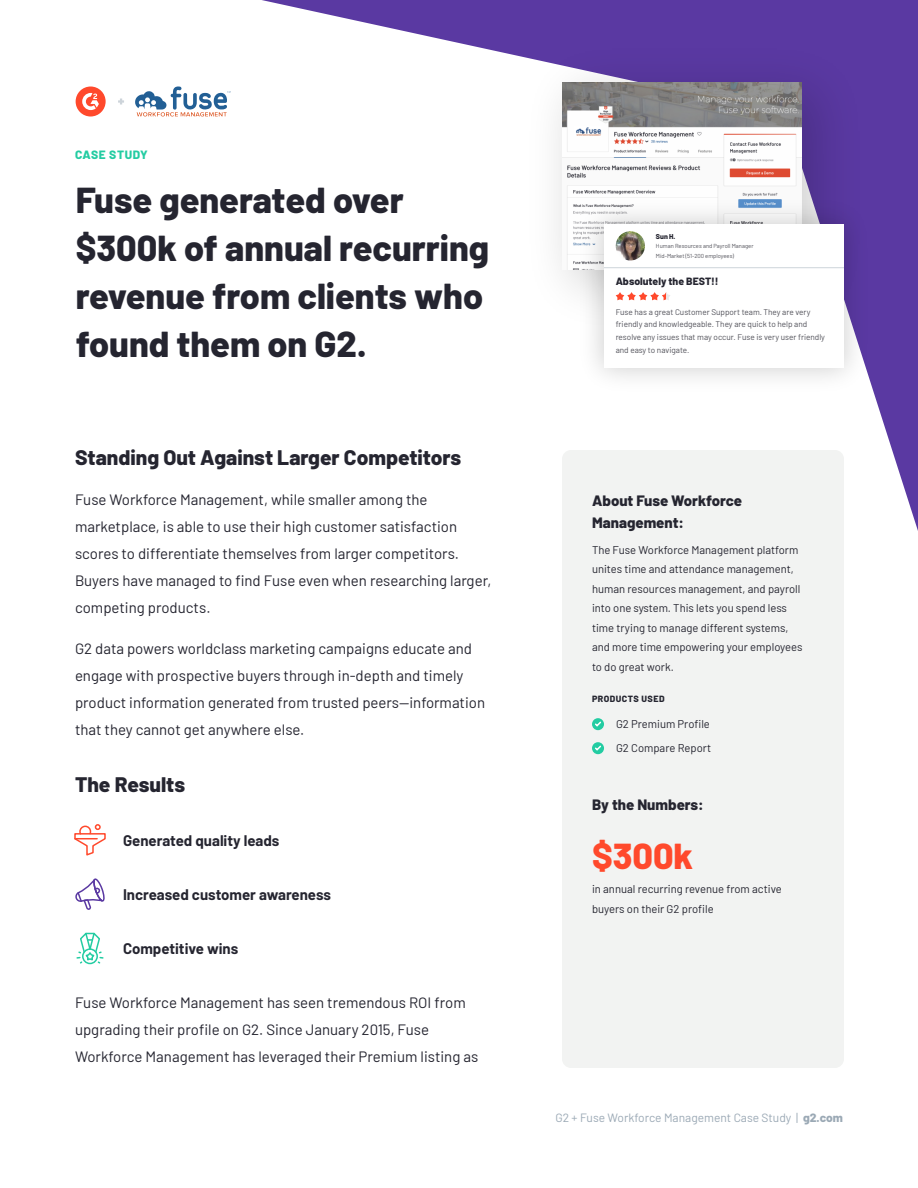
<style>
.page{position:relative;width:918px;height:1188px;background:#fff}
.page>*{position:absolute;margin:0;border:0;box-sizing:border-box;transform-origin:0 0}
.t1{font:800 36px/48px "Barlow";color:#252530}
.t2{font:800 36px "Barlow";color:#ff492c}
.t3{font:800 21px "Barlow";color:#252530}
.t4{font:15px/27px "Barlow";color:#252530}
.t5{font:700 15px "Barlow";color:#252530}
.t6{font:800 15px/22.5px "Barlow";color:#252530}
.t7{font:12px "Barlow";color:#9ba9b5}
.t8{font:800 12px "Barlow";letter-spacing:.045em;color:#23cca2}
.t9{font:11.25px/19.5px "Barlow";color:#252530}
.t10{font:800 10.5px "Barlow";color:#252530}
.t11{font:800 9px "Barlow";letter-spacing:.05em;color:#252530}
.t12{font:8.25px/12.9px "Barlow";color:#515159}
.t13{font:800 7.05px "Barlow";color:#252530}
.t14{font:5.85px/9.3px "Barlow";color:#515159}
.s1{font-weight:800}
</style>
<div class="page">
<svg style="left:262px;top:0;width:656px;height:531px"></svg>
<svg style="left:74px;top:824px;width:32px;height:32px"></svg>
<svg style="left:76px;top:878px;width:29px;height:32px"></svg>
<svg style="left:77px;top:932px;width:26px;height:33px"></svg>
<div style="left:562px;top:450px;width:282px;height:618px;background:#f2f3f2;border-radius:9px"></div>
<svg style="left:592px;top:718px;width:12px;height:12px"></svg>
<svg style="left:594px;top:720px;width:9px;height:8px"></svg>
<svg style="left:592px;top:742px;width:12px;height:12px"></svg>
<svg style="left:594px;top:744px;width:9px;height:8px"></svg>
<div style="left:76px;top:87px;width:30px;height:30px;background:#ff492c;border-radius:50%"></div>
<svg style="left:82px;top:93px;width:17px;height:17px"></svg>
<svg style="left:118px;top:99px;width:6px;height:6px"></svg>
<svg style="left:135px;top:86px;width:96px;height:31px"></svg>
<img style="left:506px;top:26px;width:377px;height:324px">
<img style="left:562px;top:82px;width:240px;height:188px">
<img style="left:569px;top:188px;width:312px;height:216px">
<div style="left:604px;top:224px;width:240px;height:143px;background:#fff"></div>
<img style="left:616px;top:231px;width:29px;height:30px;border-radius:15px">
<svg style="left:616px;top:292px;width:54px;height:8px"></svg>
<hr style="left:604px;top:267px;width:240px;height:1px;background:#cdd4da">
<p class="t8" style="left:75px;top:146px;width:74px">CASE STUDY</p>
<h1 class="t1" style="left:76px;top:173px;width:415px">Fuse generated over $300k of annual recurring revenue from clients who found them on G2.</h1>
<h2 class="t3" style="left:75px;top:441px;width:388px">Standing Out Against Larger Competitors</h2>
<p class="t4" style="left:75px;top:485px;width:418px">Fuse Workforce Management, while smaller among the marketplace, is able to use their high customer satisfaction scores to differentiate themselves from larger competitors.<br>Buyers have managed to find Fuse even when researching larger, competing products.</p>
<p class="t4" style="left:75px;top:634px;width:412px">G2 data powers worldclass marketing campaigns educate and engage with prospective buyers through in-depth and timely product information generated from trusted peers—information that they cannot get anywhere else.</p>
<h2 class="t3" style="left:75px;top:768px;width:112px">The Results</h2>
<p class="t5" style="left:123px;top:829px;width:158px">Generated quality leads</p>
<p class="t5" style="left:123px;top:883px;width:209px">Increased customer awareness</p>
<p class="t5" style="left:123px;top:937px;width:117px">Competitive wins</p>
<p class="t4" style="left:75px;top:988px;width:405px">Fuse Workforce Management has seen tremendous ROI from upgrading their profile on G2. Since January 2015, Fuse<br>Workforce Management has leveraged their Premium listing as</p>
<p class="t13" style="left:656px;top:231px;width:21px">Sun H.</p>
<p class="t14" style="left:656px;top:241px;width:99px">Human Resources and Payroll Manager<br>Mid-Market (51-200 employees)</p>
<p class="t10" style="left:616px;top:273px;width:104px">Absolutely the BEST!!</p>
<p class="t12" style="left:616px;top:305px;width:211px">Fuse has a great Customer Support team. They are very friendly and knowledgeable. They are quick to help and resolve any issues that may occur. Fuse is very user friendly and easy to navigate.</p>
<p class="t6" style="left:592px;top:488px;width:152px">About Fuse Workforce<br>Management:</p>
<p class="t9" style="left:592px;top:539px;width:212px">The Fuse Workforce Management platform unites time and attendance management, human resources management, and payroll into one system. This lets you spend less time trying to manage different systems, and more time empowering your employees to do great work.</p>
<p class="t11" style="left:592px;top:692px;width:74px">PRODUCTS USED</p>
<p class="t9" style="left:616px;top:711px;width:97px;line-height:24px">G2 Premium Profile<br>G2 Compare Report</p>
<p class="t6" style="left:592px;top:792px;width:113px">By the Numbers:</p>
<h1 class="t2" style="left:592px;top:829px;width:103px">$300k</h1>
<p class="t9" style="left:592px;top:879px;width:191px">in annual recurring revenue from active buyers on their G2 profile</p>
<p class="t7" style="left:555px;top:1109px;width:289px">G2 + Fuse Workforce Management Case Study | <span class="s1">g2.com</span></p>
</div>
